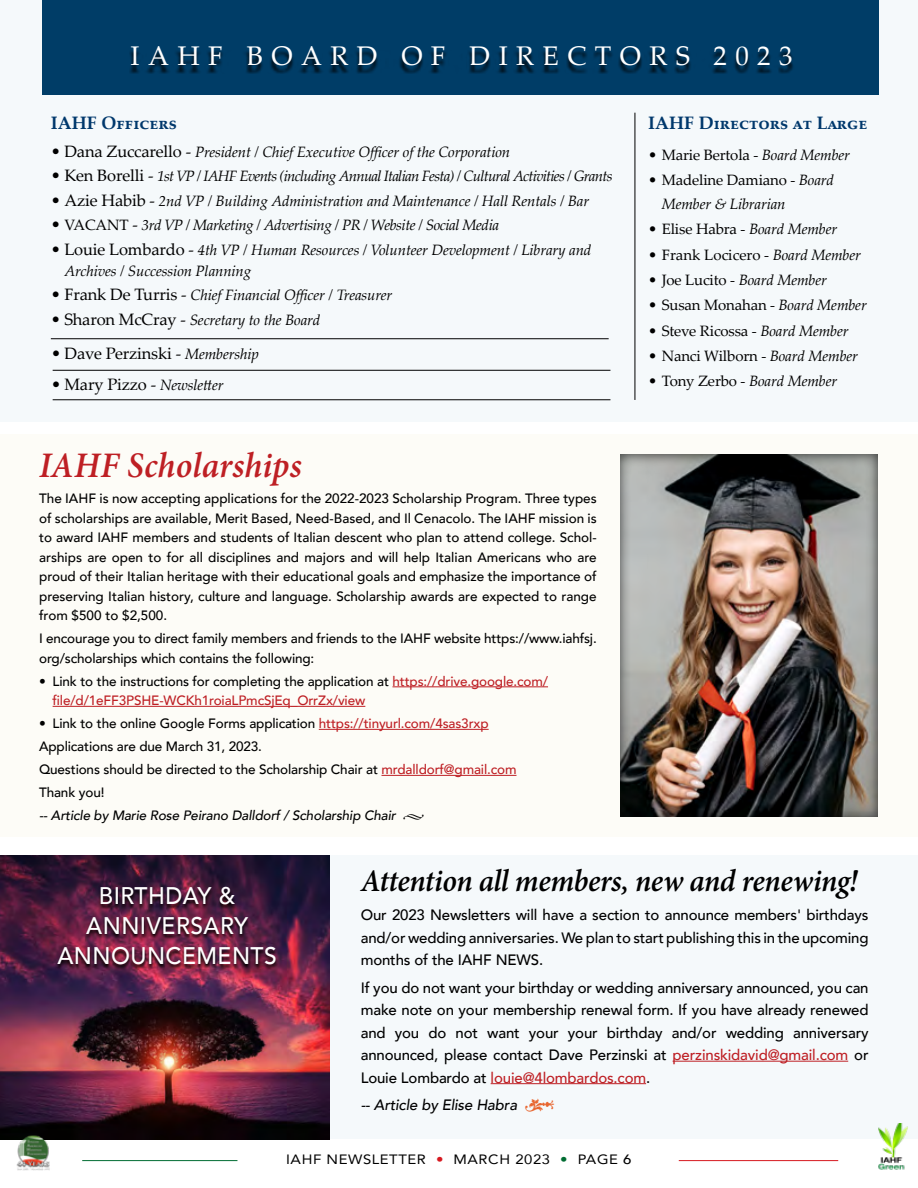
<style>
.page{position:relative;width:918px;height:1188px;background:#fff}
.page>*{position:absolute;margin:0;border:0;box-sizing:border-box;transform-origin:0 0}
.t1{font:italic 600 36px "Minion Pro";letter-spacing:.005em;color:#be1f24;scale:.95 1}
.t2{font:italic 600 31.5px "Minion Pro";letter-spacing:-.015em;color:#000;scale:.95 1}
.t3{font:27px "Palatino Linotype";letter-spacing:.31em;color:#fff}
.t4{font:500 24px/30px "Avenir";letter-spacing:.02em;color:#fff;text-align:center;scale:.95 1}
.t5{font:700 18px "Palatino Linotype";color:#00386c}
.t6{font:16.5px "Palatino Linotype";letter-spacing:-.01em;color:#000}
.t7{font:500 15px/22.5px "Avenir";letter-spacing:-.01em;color:#000;text-align:justify}
.t8{font:italic 15px/24px "Palatino Linotype";letter-spacing:-.01em;color:#000}
.t9{font:15px "Palatino Linotype";letter-spacing:-.01em;color:#000}
.t10{font:italic 15px "Palatino Linotype";letter-spacing:-.05em;color:#000}
.t11{font:italic 15px "Palatino Linotype";letter-spacing:-.03em;color:#000}
.t12{font:italic 500 15px "Avenir";letter-spacing:-.01em;color:#000}
.t13{font:500 13.5px/19.5px "Avenir";letter-spacing:-.01em;color:#000}
.t14{font:500 13.5px/19.5px "Avenir";letter-spacing:-.01em;color:#be1f24}
.t15{font:13.5px "Avenir";letter-spacing:.04em;color:#000;scale:1.1 1}
.s1{font-style:normal;font-size:16.5px}
.s2{font-style:normal}
.s3{font-style:italic;font-size:15px}
.s4{color:#000}
.s5{color:#be1f24}
.s6{font-style:italic}
.s7{font-family:"Minion Pro";font-weight:700}
.s8{color:#d71920}
.s9{color:#006c32}
.s10{font-weight:500}
</style>
<div class="page">
<div style="left:0;top:0;width:918px;height:421px;background:#f5f9fb"></div>
<div style="left:0;top:856px;width:918px;height:283px;background:#f5f9fb"></div>
<div style="left:42px;top:0;width:837px;height:94px;background:#003d67"></div>
<div style="left:129px;top:51px;width:666px;height:23px;background:#000;opacity:.85"></div>
<hr style="left:635px;top:113px;width:1px;height:287px;background:#000">
<hr style="left:51px;top:338px;width:558px;height:1px;background:#000">
<hr style="left:53px;top:370px;width:557px;height:1px;background:#000">
<hr style="left:53px;top:400px;width:557px;height:1px;background:#000">
<hr style="left:673px;top:1061px;width:175px;height:1px;background:#be1f24">
<hr style="left:491px;top:1083px;width:155px;height:1px;background:#be1f24">
<img style="left:0;top:856px;width:330px;height:283px">
<svg style="left:55px;top:889px;width:223px;height:81px;background:#581c3a"></svg>
<div style="left:0;top:435px;width:918px;height:402px;background:#fdfcf7"></div>
<hr style="left:392px;top:687px;width:156px;height:1px;background:#be1f24">
<hr style="left:53px;top:706px;width:312px;height:1px;background:#be1f24">
<hr style="left:319px;top:729px;width:170px;height:1px;background:#be1f24">
<hr style="left:382px;top:775px;width:135px;height:1px;background:#be1f24">
<div style="left:606px;top:446px;width:284px;height:373px;background:#000;opacity:.66"></div>
<img style="left:878px;top:1124px;width:30px;height:46px">
<hr style="left:82px;top:1160px;width:155px;height:1px;background:#006c32">
<hr style="left:679px;top:1160px;width:159px;height:1px;background:#d71920">
<img style="left:14px;top:1134px;width:37px;height:37px">
<h3 class="t3" style="left:131px;top:37px;width:664px">IAHF BOARD OF DIRECTORS 2023</h3>
<h3 class="t5" style="left:51px;top:110px;width:128px">IAHF Officers</h3>
<p class="t8" style="left:51px;top:139px;width:461px"><span class="s1">• Dana Zuccarello -</span> President / Chief Executive Officer of the Corporation</p>
<p class="t10" style="left:51px;top:165px;width:563px"><span class="s1">• Ken Borelli -</span> 1st VP / IAHF Events (including Annual Italian Festa) / Cultural Activities / Grants</p>
<p class="t8" style="left:51px;top:188px;width:540px"><span class="s1">• Azie Habib -</span> 2nd VP / Building Administration and Maintenance / Hall Rentals / Bar</p>
<p class="t11" style="left:51px;top:214px;width:450px"><span class="s1">•</span> <span class="s2">VACANT</span> <span class="s1">-</span> 3rd VP / Marketing / Advertising / PR / Website / Social Media</p>
<p class="t8" style="left:64px;top:238px;width:529px;line-height:21px;text-indent:-14px"><span class="s1">• Louie Lombardo -</span> 4th VP / Human Resources / Volunteer Development / Library and<br>Archives / Succession Planning</p>
<p class="t8" style="left:51px;top:282px;width:343px"><span class="s1">• Frank De Turris -</span> Chief Financial Officer / Treasurer</p>
<p class="t8" style="left:51px;top:307px;width:271px"><span class="s1">• Sharon McCray -</span> Secretary to the Board</p>
<p class="t6" style="left:51px;top:342px;width:209px">• Dave Perzinski - <span class="s3">Membership</span></p>
<p class="t6" style="left:51px;top:373px;width:174px">• Mary Pizzo - <span class="s3">Newsletter</span></p>
<h1 class="t1" style="left:39px;top:440px;width:278px">IAHF Scholarships</h1>
<p class="t13" style="left:39px;top:488px;width:559px;text-align:justify">The IAHF is now accepting applications for the 2022-2023 Scholarship Program. Three types of scholarships are available, Merit Based, Need-Based, and Il Cenacolo. The IAHF mission is to award IAHF members and students of Italian descent who plan to attend college. Schol&shy;arships are open to for all disciplines and majors and will help Italian Americans who are proud of their Italian heritage with their educational goals and emphasize the importance of preserving Italian history, culture and language. Scholarship awards are expected to range from $500 to $2,500.</p>
<p class="t13" style="left:39px;top:628px;width:559px">I encourage you to direct family members and friends to the IAHF website https://www.iahfsj. org/scholarships which contains the following:</p>
<p class="t14" style="left:53px;top:671px;width:497px;text-indent:-14px"><span class="s4">• Link to the instructions for completing the application at</span> https://drive.google.com/ file/d/1eFF3PSHE-WCKh1roiaLPmcSjEq_OrrZx/view</p>
<p class="t13" style="left:39px;top:711px;width:479px;line-height:23px">• Link to the online Google Forms application <span class="s5">https://tinyurl.com/4sas3rxp </span>Applications are due March 31, 2023.<br>Questions should be directed to the Scholarship Chair at <span class="s5">mrdalldorf@gmail.com </span>Thank you!<br><span class="s6">-- Article by Marie Rose Peirano Dalldorf / Scholarship Chair</span> <span class="s7">•</span></p>
<h3 class="t5" style="left:648px;top:110px;width:221px">IAHF Directors at Large</h3>
<p class="t9" style="left:648px;top:144px;width:203px">• Marie Bertola - <span class="s6">Board Member</span></p>
<p class="t8" style="left:662px;top:167px;width:174px;text-indent:-14px"><span class="s2">• Madeline Damiano -</span> Board<br>Member &amp; Librarian</p>
<p class="t9" style="left:648px;top:219px;width:190px">• Elise Habra - <span class="s6">Board Member</span></p>
<p class="t9" style="left:648px;top:244px;width:214px">• Frank Locicero - <span class="s6">Board Member</span></p>
<p class="t9" style="left:648px;top:269px;width:180px">• Joe Lucito - <span class="s6">Board Member</span></p>
<p class="t9" style="left:648px;top:295px;width:220px">• Susan Monahan - <span class="s6">Board Member</span></p>
<p class="t9" style="left:648px;top:320px;width:202px">• Steve Ricossa - <span class="s6">Board Member</span></p>
<p class="t9" style="left:648px;top:345px;width:211px">• Nanci Wilborn - <span class="s6">Board Member</span></p>
<p class="t9" style="left:648px;top:371px;width:190px">• Tony Zerbo - <span class="s6">Board Member</span></p>
<h3 class="t4" style="left:57px;top:879px;width:233px">BIRTHDAY &amp;<br>ANNIVERSARY<br>ANNOUNCEMENTS</h3>
<h2 class="t2" style="left:361px;top:859px;width:525px">Attention all members, new and renewing!</h2>
<p class="t7" style="left:361px;top:903px;width:509px">Our 2023 Newsletters will have a section to announce members' birthdays and/or wedding anniversaries. We plan to start publishing this in the upcoming months of the IAHF NEWS.</p>
<p class="t7" style="left:361px;top:975px;width:509px">If you do not want your birthday or wedding anniversary announced, you can make note on your membership renewal form. If you have already renewed and you do not want your your birthday and/or wedding anniversary announced, please contact Dave Perzinski at <span class="s5">perzinskidavid@gmail.com</span> or Louie Lombardo at <span class="s5">louie@4lombardos.com</span>.</p>
<p class="t12" style="left:361px;top:1095px;width:158px">-- Article by Elise Habra</p>
<p class="t15" style="left:286px;top:1149px;width:315px">IAHF NEWSLETTER <span class="s8">•</span> MARCH 2023 <span class="s9">•</span> PAGE <span class="s10">6</span></p>
</div>
